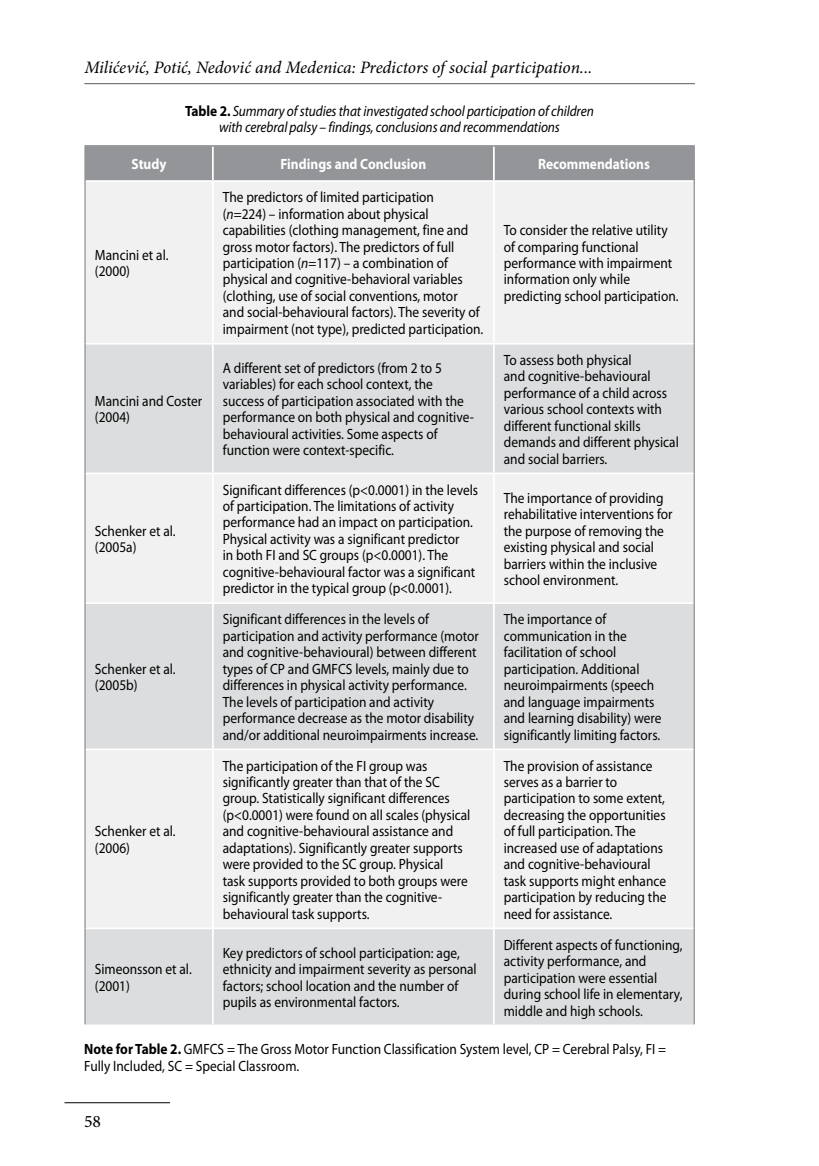
<style>
.page{position:relative;width:819px;height:1166px;background:#fff}
.page>*{position:absolute;margin:0;border:0;box-sizing:border-box;transform-origin:0 0}
.t1{font:italic 17.5px "Minion Pro";letter-spacing:-.005em;color:#000}
.t2{font:17.5px "Minion Pro Capt";color:#000}
.t3{font:14.88px/16.4px "Myriad Pro";color:#000;scale:.9 1}
.t4{font:italic 14.88px/16.6px "Myriad Pro";letter-spacing:-.005em;color:#000;text-align:center;scale:.9 1}
.t5{font:700 14.88px "Myriad Pro";color:#fff;scale:.9 1}
.s1{font-weight:700;font-style:normal}
.s2{font-style:italic}
.s3{font-weight:700}
</style>
<div class="page">
<hr style="left:84px;top:83px;width:610px;height:1px;background:#58595b">
<hr style="left:64px;top:1102px;width:106px;height:1px;background:#000">
<div style="left:86px;top:146px;width:607px;height:34px;background:#939598"></div>
<div style="left:86px;top:182px;width:607px;height:161px;background:#f1f1f2"></div>
<svg style="left:86px;top:344px;width:607px;height:680px;fill:#dcddde"></svg>
<hr style="left:212px;top:146px;width:2px;height:34px;background:#fff">
<hr style="left:493px;top:146px;width:1px;height:34px;background:#fff">
<hr style="left:212px;top:182px;width:2px;height:161px;background:#fff">
<hr style="left:493px;top:182px;width:1px;height:161px;background:#fff">
<hr style="left:212px;top:344px;width:2px;height:128px;background:#fff">
<hr style="left:493px;top:344px;width:1px;height:128px;background:#fff">
<hr style="left:86px;top:472px;width:127px;height:2px;background:#fff">
<hr style="left:213px;top:472px;width:281px;height:2px;background:#fff">
<hr style="left:212px;top:474px;width:2px;height:128px;background:#fff">
<hr style="left:494px;top:472px;width:199px;height:2px;background:#fff">
<hr style="left:493px;top:474px;width:1px;height:128px;background:#fff">
<hr style="left:86px;top:602px;width:127px;height:2px;background:#fff">
<hr style="left:213px;top:602px;width:281px;height:2px;background:#fff">
<hr style="left:212px;top:604px;width:2px;height:144px;background:#fff">
<hr style="left:494px;top:602px;width:199px;height:2px;background:#fff">
<hr style="left:493px;top:604px;width:1px;height:144px;background:#fff">
<hr style="left:86px;top:748px;width:127px;height:2px;background:#fff">
<hr style="left:213px;top:748px;width:281px;height:2px;background:#fff">
<hr style="left:212px;top:750px;width:2px;height:177px;background:#fff">
<hr style="left:494px;top:748px;width:199px;height:2px;background:#fff">
<hr style="left:493px;top:750px;width:1px;height:177px;background:#fff">
<hr style="left:86px;top:927px;width:127px;height:2px;background:#fff">
<hr style="left:213px;top:927px;width:281px;height:2px;background:#fff">
<hr style="left:212px;top:929px;width:2px;height:95px;background:#fff">
<hr style="left:494px;top:927px;width:199px;height:2px;background:#fff">
<hr style="left:493px;top:929px;width:1px;height:95px;background:#fff">
<hr style="left:84px;top:145px;width:129px;height:1px;background:#939598">
<hr style="left:84px;top:146px;width:2px;height:35px;background:#939598">
<hr style="left:213px;top:145px;width:281px;height:1px;background:#939598">
<hr style="left:494px;top:145px;width:200px;height:1px;background:#939598">
<hr style="left:693px;top:146px;width:1px;height:35px;background:#939598">
<hr style="left:84px;top:181px;width:2px;height:163px;background:#939598">
<hr style="left:693px;top:181px;width:1px;height:163px;background:#939598">
<hr style="left:84px;top:344px;width:2px;height:129px;background:#939598">
<hr style="left:693px;top:344px;width:1px;height:129px;background:#939598">
<hr style="left:84px;top:473px;width:2px;height:130px;background:#939598">
<hr style="left:693px;top:473px;width:1px;height:130px;background:#939598">
<hr style="left:84px;top:603px;width:2px;height:146px;background:#939598">
<hr style="left:693px;top:603px;width:1px;height:146px;background:#939598">
<hr style="left:84px;top:749px;width:2px;height:179px;background:#939598">
<hr style="left:693px;top:749px;width:1px;height:179px;background:#939598">
<hr style="left:84px;top:928px;width:2px;height:96px;background:#939598">
<hr style="left:693px;top:928px;width:1px;height:96px;background:#939598">
<p class="t1" style="left:84px;top:56px;width:509px">Milićević, Potić, Nedović and Medenica: Predictors of social participation...</p>
<p class="t4" style="left:185px;top:102px;width:455px"><span class="s1">Table 2.</span> Summary of studies that investigated school participation of children with cerebral palsy – findings, conclusions and recommendations</p>
<p class="t5" style="left:131px;top:154px;width:40px">Study</p>
<p class="t5" style="left:280px;top:154px;width:163px">Findings and Conclusion</p>
<p class="t5" style="left:538px;top:154px;width:125px">Recommendations</p>
<p class="t3" style="left:95px;top:246px;width:83px">Mancini et al. (2000)</p>
<p class="t3" style="left:95px;top:392px;width:121px">Mancini and Coster (2004)</p>
<p class="t3" style="left:95px;top:522px;width:91px">Schenker et al. (2005a)</p>
<p class="t3" style="left:95px;top:660px;width:91px">Schenker et al. (2005b)</p>
<p class="t3" style="left:95px;top:823px;width:91px">Schenker et al. (2006)</p>
<p class="t3" style="left:95px;top:961px;width:109px">Simeonsson et al. (2001)</p>
<p class="t3" style="left:223px;top:189px;width:291px">The predictors of limited participation<br>(<span class="s2">n</span>=224) – information about physical capabilities (clothing management, fine and gross motor factors). The predictors of full participation (<span class="s2">n</span>=117) – a combination of physical and cognitive-behavioral variables (clothing, use of social conventions, motor<br>and social-behavioural factors). The severity of impairment (not type), predicted participation.</p>
<p class="t3" style="left:503px;top:222px;width:196px">To consider the relative utility of comparing functional performance with impairment information only while predicting school participation.</p>
<p class="t3" style="left:223px;top:360px;width:280px">A different set of predictors (from 2 to 5 variables) for each school context, the success of participation associated with the performance on both physical and cognitive&shy;behavioural activities. Some aspects of function were context-specific.</p>
<p class="t3" style="left:503px;top:351px;width:196px">To assess both physical<br>and cognitive-behavioural performance of a child across various school contexts with different functional skills demands and different physical and social barriers.</p>
<p class="t3" style="left:223px;top:481px;width:285px">Significant differences (p&lt;0.0001) in the levels of participation. The limitations of activity performance had an impact on participation.<br>Physical activity was a significant predictor<br>in both FI and SC groups (p&lt;0.0001). The cognitive-behavioural factor was a significant predictor in the typical group (p&lt;0.0001).</p>
<p class="t3" style="left:503px;top:489px;width:189px">The importance of providing rehabilitative interventions for the purpose of removing the existing physical and social barriers within the inclusive school environment.</p>
<p class="t3" style="left:223px;top:611px;width:286px">Significant differences in the levels of participation and activity performance (motor and cognitive-behavioural) between different types of CP and GMFCS levels, mainly due to differences in physical activity performance.<br>The levels of participation and activity performance decrease as the motor disability and/or additional neuroimpairments increase.</p>
<p class="t3" style="left:503px;top:611px;width:177px">The importance of communication in the facilitation of school participation. Additional neuroimpairments (speech and language impairments and learning disability) were significantly limiting factors.</p>
<p class="t3" style="left:223px;top:757px;width:277px">The participation of the FI group was significantly greater than that of the SC group. Statistically significant differences (p&lt;0.0001) were found on all scales (physical and cognitive-behavioural assistance and adaptations). Significantly greater supports were provided to the SC group. Physical<br>task supports provided to both groups were significantly greater than the cognitive&shy;behavioural task supports.</p>
<p class="t3" style="left:503px;top:757px;width:182px">The provision of assistance serves as a barrier to participation to some extent, decreasing the opportunities of full participation. The increased use of adaptations and cognitive-behavioural task supports might enhance participation by reducing the need for assistance.</p>
<p class="t3" style="left:223px;top:944px;width:284px">Key predictors of school participation: age, ethnicity and impairment severity as personal factors; school location and the number of pupils as environmental factors.</p>
<p class="t3" style="left:503px;top:936px;width:200px">Different aspects of functioning, activity performance, and participation were essential during school life in elementary, middle and high schools.</p>
<p class="t3" style="left:84px;top:1040px;width:648px"><span class="s3">Note for Table 2.</span> GMFCS = The Gross Motor Function Classification System level, CP = Cerebral Palsy, FI =<br>Fully Included, SC = Special Classroom.</p>
<p class="t2" style="left:84px;top:1110px;width:19px">58</p>
</div>
